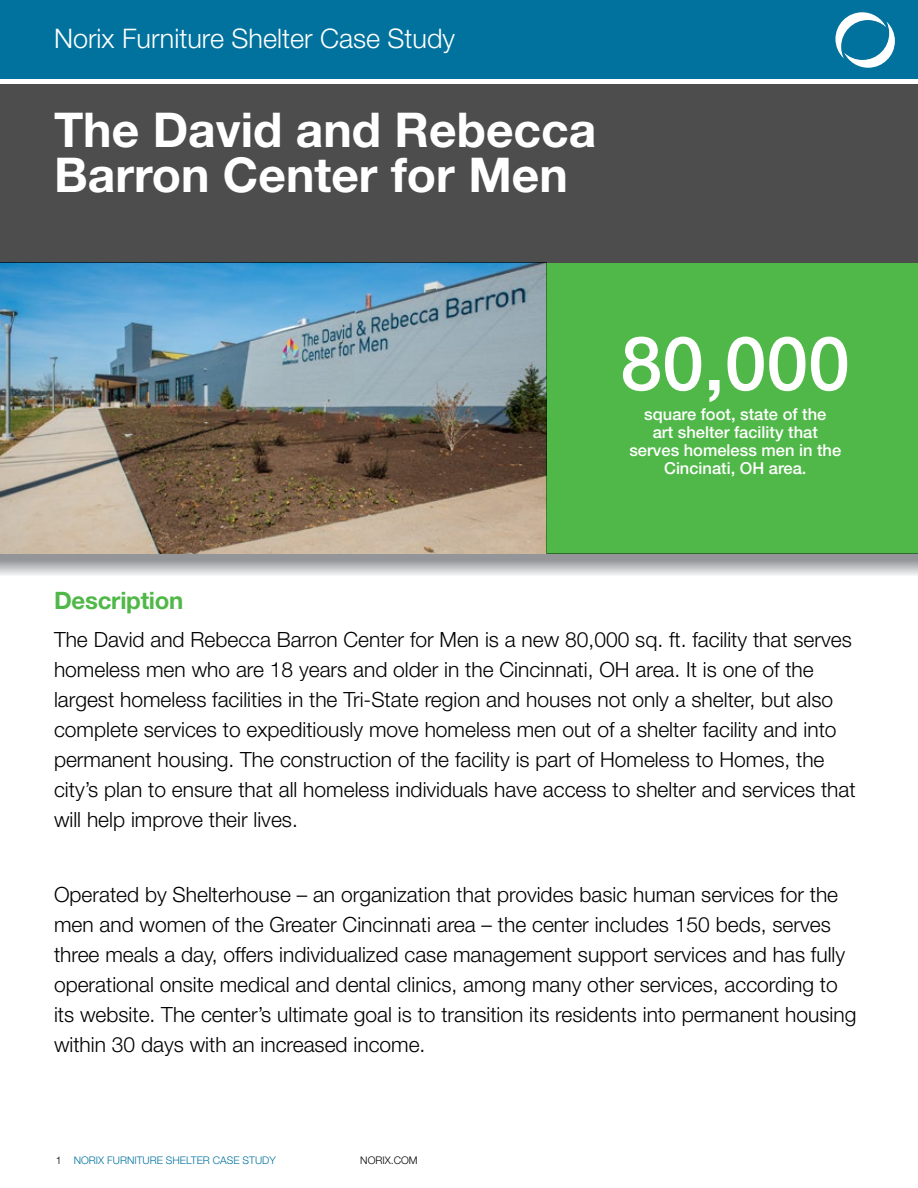
<style>
.page{position:relative;width:918px;height:1188px;background:#fff}
.page>*{position:absolute;margin:0;border:0;box-sizing:border-box;transform-origin:0 0}
.t1{font:500 75px "Helvetica Neue LT Std";color:#fff}
.t2{font:700 48px/45px "Helvetica Neue LT Std";color:#fff}
.t3{font:300 27px "Helvetica Neue LT Std";color:#fff}
.t4{font:700 24px "Helvetica Neue LT Std";letter-spacing:-.01em;color:#50b848}
.t5{font:300 21px/30px "Helvetica Neue LT Std";color:#000}
.t6{font:500 16.5px/18px "Helvetica Neue LT Std";color:#fff;text-align:center}
.t7{font:300 10.5px "Helvetica Neue LT Std";color:#00729d}
.t8{font:300 10.5px "Helvetica Neue LT Std";color:#000}
.s1{color:#000}
</style>
<div class="page">
<div style="left:0;top:554px;width:918px;height:22px;background:linear-gradient(to bottom,#7b7e81,#eaebec)"></div>
<img style="left:0;top:263px;width:546px;height:291px">
<div style="left:0;top:0;width:918px;height:78px;background:#00729d"></div>
<svg style="left:835px;top:12px;width:60px;height:56px"></svg>
<div style="left:0;top:84px;width:918px;height:179px;background:#4d4d4d"></div>
<div style="left:546px;top:263px;width:372px;height:291px;background:#50b848"></div>
<p class="t3" style="left:54px;top:22px;width:403px">Norix Furniture Shelter Case Study</p>
<h2 class="t2" style="left:54px;top:106px;width:544px">The David and Rebecca<br>Barron Center for Men</h2>
<h1 class="t1" style="left:621px;top:319px;width:231px">80,000</h1>
<p class="t6" style="left:629px;top:405px;width:213px">square foot, state of the<br>art shelter facility that serves homeless men in the<br>Cincinati, OH area.</p>
<p class="t4" style="left:54px;top:586px;width:131px">Description</p>
<p class="t5" style="left:54px;top:624px;width:803px">The David and Rebecca Barron Center for Men is a new 80,000 sq. ft. facility that serves homeless men who are 18 years and older in the Cincinnati, OH area. It is one of the largest homeless facilities in the Tri-State region and houses not only a shelter, but also complete services to expeditiously move homeless men out of a shelter facility and into permanent housing. The construction of the facility is part of Homeless to Homes, the city’s plan to ensure that all homeless individuals have access to shelter and services that will help improve their lives.</p>
<p class="t5" style="left:54px;top:879px;width:804px">Operated by Shelterhouse – an organization that provides basic human services for the men and women of the Greater Cincinnati area – the center includes 150 beds, serves three meals a day, offers individualized case management support services and has fully operational onsite medical and dental clinics, among many other services, according to its website. The center’s ultimate goal is to transition its residents into permanent housing within 30 days with an increased income.</p>
<p class="t7" style="left:56px;top:1154px;width:222px"><span class="s1">1</span> NORIX FURNITURE SHELTER CASE STUDY</p>
<p class="t8" style="left:360px;top:1154px;width:59px">NORIX.COM</p>
</div>
